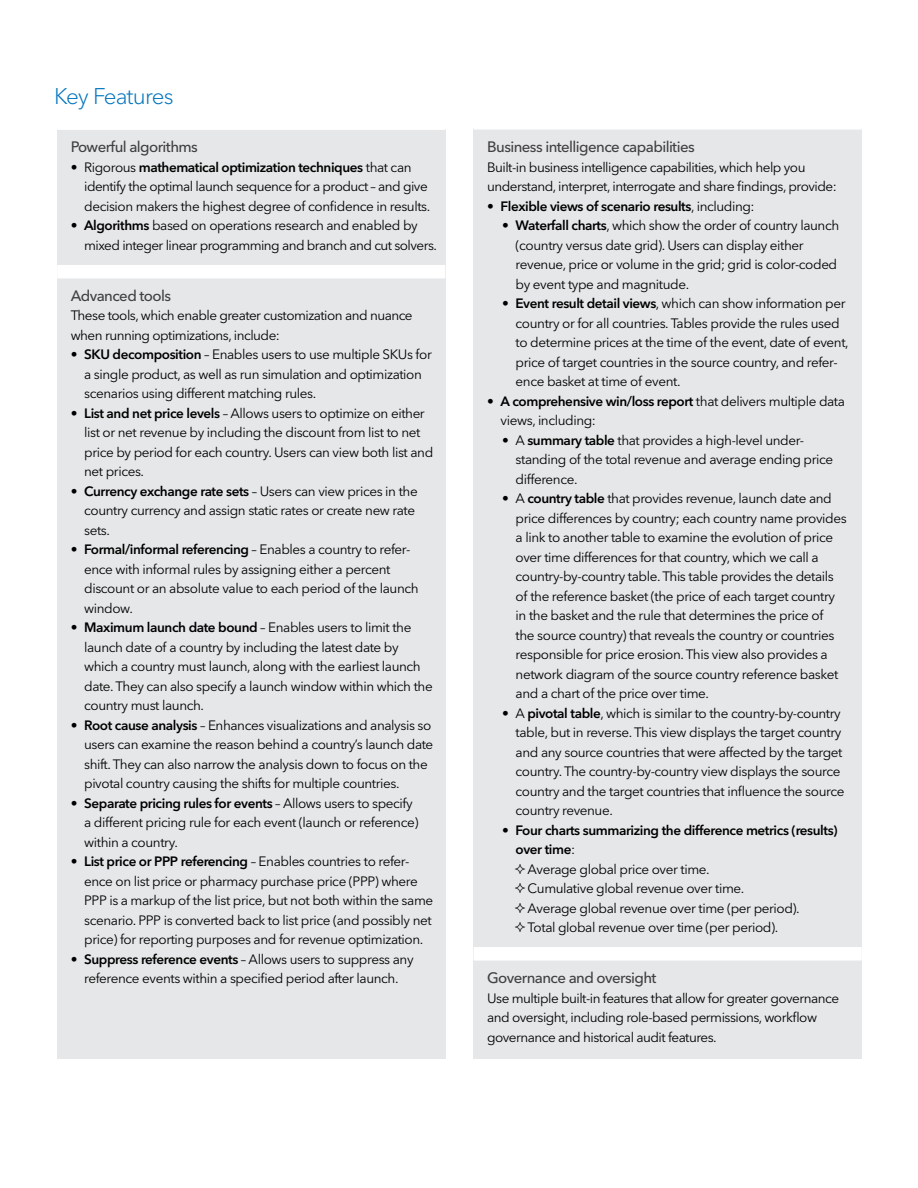
<style>
.page{position:relative;width:918px;height:1188px;background:#fff}
.page>*{position:absolute;margin:0;border:0;box-sizing:border-box;transform-origin:0 0}
.Subhead-1_Cobalt{font:300 22.5px "Avenir Next W1 G";letter-spacing:-.04em;color:#0074bd}
.Key_Feature_Headline{font:500 15px "Avenir Next W1 G";letter-spacing:-.04em;color:#404041}
.Key_Feature_Headline-2{font:13.5px/19.5px "Avenir Next W1 G";letter-spacing:-.03em;color:#000}
.t1{font:600 13.5px/19.5px "Avenir Next W1 G";letter-spacing:-.03em;color:#000}
.s1{font-weight:600}
.s2{font-weight:400}
</style>
<div class="page">
<div style="left:57px;top:129px;width:388px;height:930px;background:#e5e7e8"></div>
<div style="left:57px;top:116px;width:388px;height:14px;background:#fff"></div>
<div style="left:57px;top:265px;width:388px;height:13px;background:#fff"></div>
<div style="left:474px;top:129px;width:388px;height:930px;background:#e5e7e8"></div>
<div style="left:474px;top:116px;width:388px;height:14px;background:#fff"></div>
<div style="left:474px;top:947px;width:388px;height:14px;background:#fff"></div>
<p class="Subhead-1_Cobalt" style="left:54px;top:83px;width:121px">Key Features</p>
<p class="Key_Feature_Headline" style="left:71px;top:138px;width:129px">Powerful algorithms</p>
<p class="Key_Feature_Headline-2" style="left:84px;top:158px;width:348px;text-indent:-14px">• Rigorous <span class="s1">mathematical optimization techniques</span> that can identify the optimal launch sequence for a product – and give decision makers the highest degree of confidence in results.</p>
<p class="Key_Feature_Headline-2" style="left:84px;top:216px;width:354px;text-indent:-14px"><span class="s1">• Algorithms</span> based on operations research and enabled by mixed integer linear programming and branch and cut solvers.</p>
<p class="Key_Feature_Headline" style="left:71px;top:287px;width:102px">Advanced tools</p>
<p class="Key_Feature_Headline-2" style="left:71px;top:306px;width:344px">These tools, which enable greater customization and nuance when running optimizations, include:</p>
<p class="Key_Feature_Headline-2" style="left:84px;top:345px;width:349px;text-indent:-14px"><span class="s1">• SKU decomposition</span> – Enables users to use multiple SKUs for a single product, as well as run simulation and optimization scenarios using different matching rules.</p>
<p class="Key_Feature_Headline-2" style="left:84px;top:404px;width:351px;text-indent:-14px"><span class="s1">• List and net price levels</span> – Allows users to optimize on either list or net revenue by including the discount from list to net price by period for each country. Users can view both list and net prices.</p>
<p class="Key_Feature_Headline-2" style="left:84px;top:482px;width:335px;text-indent:-14px"><span class="s1">• Currency exchange rate sets</span> – Users can view prices in the country currency and assign static rates or create new rate sets.</p>
<p class="Key_Feature_Headline-2" style="left:84px;top:540px;width:336px;text-indent:-14px"><span class="s1">• Formal/informal referencing</span> – Enables a country to refer&shy;ence with informal rules by assigning either a percent discount or an absolute value to each period of the launch window.</p>
<p class="Key_Feature_Headline-2" style="left:84px;top:618px;width:350px;text-indent:-14px"><span class="s1">• Maximum launch date bound</span> – Enables users to limit the launch date of a country by including the latest date by which a country must launch, along with the earliest launch date. They can also specify a launch window within which the country must launch.</p>
<p class="Key_Feature_Headline-2" style="left:84px;top:716px;width:351px;text-indent:-14px"><span class="s1">• Root cause analysis</span> – Enhances visualizations and analysis so users can examine the reason behind a country’s launch date shift. They can also narrow the analysis down to focus on the pivotal country causing the shifts for multiple countries.</p>
<p class="Key_Feature_Headline-2" style="left:84px;top:794px;width:336px;text-indent:-14px"><span class="s1">• Separate pricing rules for events</span> – Allows users to specify a different pricing rule for each event (launch or reference) within a country.</p>
<p class="Key_Feature_Headline-2" style="left:84px;top:852px;width:351px;text-indent:-14px"><span class="s1">• List price or PPP referencing</span> – Enables countries to refer&shy;ence on list price or pharmacy purchase price (PPP) where PPP is a markup of the list price, but not both within the same scenario. PPP is converted back to list price (and possibly net price) for reporting purposes and for revenue optimization.</p>
<p class="Key_Feature_Headline-2" style="left:71px;top:950px;width:344px;text-align:center"><span class="s1">• Suppress reference events</span> – Allows users to suppress any reference events within a specified period after launch.</p>
<p class="Key_Feature_Headline" style="left:487px;top:138px;width:209px">Business intelligence capabilities</p>
<p class="Key_Feature_Headline-2" style="left:487px;top:157px;width:351px">Built-in business intelligence capabilities, which help you understand, interpret, interrogate and share findings, provide:</p>
<p class="t1" style="left:487px;top:196px;width:269px">• Flexible views of scenario results<span class="s2">, including:</span></p>
<p class="Key_Feature_Headline-2" style="left:516px;top:216px;width:325px;text-indent:-14px"><span class="s1">• Waterfall charts</span>, which show the order of country launch (country versus date grid). Users can display either revenue, price or volume in the grid; grid is color-coded by event type and magnitude.</p>
<p class="Key_Feature_Headline-2" style="left:516px;top:294px;width:335px;text-indent:-14px"><span class="s1">• Event result detail views</span>, which can show information per country or for all countries. Tables provide the rules used to determine prices at the time of the event, date of event, price of target countries in the source country, and refer&shy;ence basket at time of event.</p>
<p class="Key_Feature_Headline-2" style="left:501px;top:391px;width:346px;text-indent:-14px"><span class="s1">• A comprehensive win/loss report</span> that delivers multiple data views, including:</p>
<p class="Key_Feature_Headline-2" style="left:516px;top:430px;width:319px;text-indent:-14px">• A <span class="s1">summary table</span> that provides a high-level under&shy;standing of the total revenue and average ending price difference.</p>
<p class="Key_Feature_Headline-2" style="left:516px;top:489px;width:333px;text-indent:-14px">• A <span class="s1">country table</span> that provides revenue, launch date and price differences by country; each country name provides a link to another table to examine the evolution of price over time differences for that country, which we call a country-by-country table. This table provides the details of the reference basket (the price of each target country in the basket and the rule that determines the price of<br>the source country) that reveals the country or countries responsible for price erosion. This view also provides a network diagram of the source country reference basket and a chart of the price over time.</p>
<p class="Key_Feature_Headline-2" style="left:516px;top:703px;width:330px;text-indent:-14px">• A <span class="s1">pivotal table</span>, which is similar to the country-by-country table, but in reverse. This view displays the target country and any source countries that were affected by the target country. The country-by-country view displays the source country and the target countries that influence the source country revenue.</p>
<p class="t1" style="left:516px;top:820px;width:324px;text-indent:-14px">• Four charts summarizing the difference metrics (results) over time<span class="s2">:</span></p>
<p class="Key_Feature_Headline-2" style="left:528px;top:859px;width:184px">Average global price over time.</p>
<p class="Key_Feature_Headline-2" style="left:528px;top:879px;width:218px">Cumulative global revenue over time.</p>
<p class="Key_Feature_Headline-2" style="left:528px;top:898px;width:274px">Average global revenue over time (per period).</p>
<p class="Key_Feature_Headline-2" style="left:528px;top:918px;width:252px">Total global revenue over time (per period).</p>
<p class="Key_Feature_Headline" style="left:487px;top:969px;width:171px">Governance and oversight</p>
<p class="Key_Feature_Headline-2" style="left:487px;top:988px;width:354px">Use multiple built-in features that allow for greater governance and oversight, including role-based permissions, workflow governance and historical audit features.</p>
</div>
